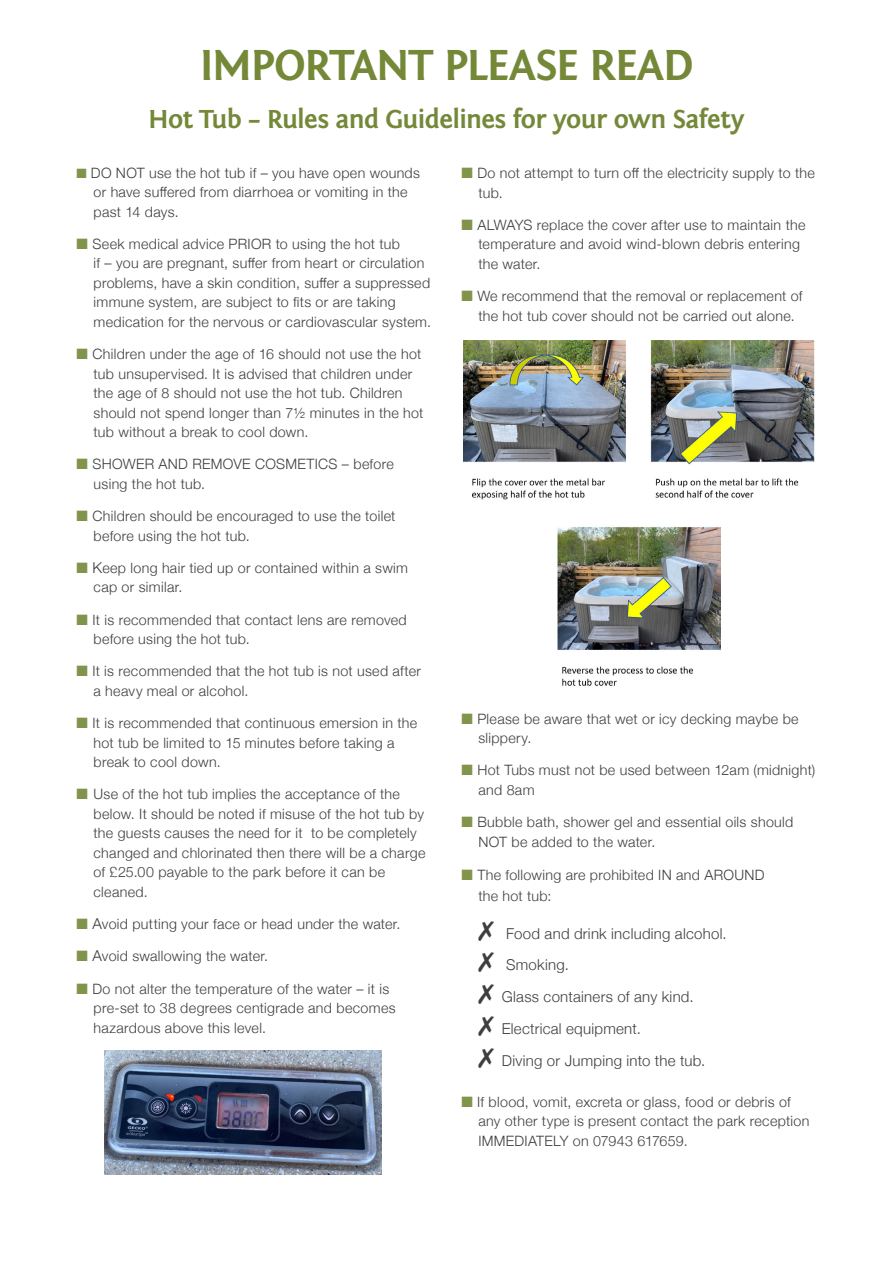
<style>
.page{position:relative;width:893px;height:1263px;background:#fff}
.page>*{position:absolute;margin:0;border:0;box-sizing:border-box;transform-origin:0 0}
.t1{font:700 45px "Fontin Sans";letter-spacing:-.035em;color:#748838}
.t2{font:700 27px "Fontin Sans";letter-spacing:-.025em;color:#748838}
.t3{font:300 15px/31.7px "Helvetica Neue";letter-spacing:.015em;color:#3e3e3f}
.t4{font:300 14.25px/19.5px "Helvetica Neue";letter-spacing:.025em;color:#3e3e3f}
.s1{color:#82944c}
.s2{font-size:15px}
</style>
<div class="page">
<img style="left:104px;top:1050px;width:277px;height:124px">
<img style="left:463px;top:340px;width:351px;height:160px">
<img style="left:557px;top:527px;width:164px;height:159px">
<p class="t1" style="left:200px;top:41px;width:495px">IMPORTANT PLEASE READ</p>
<p class="t2" style="left:148px;top:104px;width:598px">Hot Tub – Rules and Guidelines for your own Safety</p>
<p class="t4" style="left:94px;top:162px;width:328px;text-indent:-17px"><span class="s1">■</span> DO NOT use the hot tub if – you have open wounds or have suffered from diarrhoea or vomiting in the past 14 days.</p>
<p class="t4" style="left:94px;top:233px;width:339px;text-indent:-17px"><span class="s1">■</span> Seek medical advice PRIOR to using the hot tub<br>if – you are pregnant, suffer from heart or circulation problems, have a skin condition, suffer a suppressed immune system, are subject to fits or are taking medication for the nervous or cardiovascular system.</p>
<p class="t4" style="left:94px;top:343px;width:331px;text-indent:-17px"><span class="s1">■</span> Children under the age of 16 should not use the hot tub unsupervised. It is advised that children under the age of 8 should not use the hot tub. Children should not spend longer than 7½ minutes in the hot tub without a break to cool down.</p>
<p class="t4" style="left:94px;top:453px;width:302px;text-indent:-17px"><span class="s1">■</span> SHOWER AND REMOVE COSMETICS – before using the hot tub.</p>
<p class="t4" style="left:94px;top:505px;width:303px;text-indent:-17px"><span class="s1">■</span> Children should be encouraged to use the toilet before using the hot tub.</p>
<p class="t4" style="left:94px;top:557px;width:316px;text-indent:-17px"><span class="s1">■</span> <span class="s2">K</span>eep long hair tied up or contained within a swim cap or similar.</p>
<p class="t4" style="left:94px;top:609px;width:315px;text-indent:-17px"><span class="s1">■</span> It is recommended that contact lens are removed before using the hot tub.</p>
<p class="t4" style="left:94px;top:660px;width:329px;text-indent:-17px"><span class="s1">■</span> It is recommended that the hot tub is not used after a heavy meal or alcohol.</p>
<p class="t4" style="left:94px;top:712px;width:325px;text-indent:-17px"><span class="s1">■</span> It is recommended that continuous emersion in the hot tub be limited to 15 minutes before taking a break to cool down.</p>
<p class="t4" style="left:94px;top:783px;width:333px;text-indent:-17px"><span class="s1">■</span> Use of the hot tub implies the acceptance of the below. It should be noted if misuse of the hot tub by the guests causes the need for it to be completely changed and chlorinated then there will be a charge of £25.00 payable to the park before it can be cleaned.</p>
<p class="t4" style="left:77px;top:913px;width:326px"><span class="s1">■</span> <span class="s2">A</span>void putting your face or head under the water.</p>
<p class="t4" style="left:77px;top:945px;width:193px"><span class="s1">■</span> <span class="s2">A</span>void swallowing the water.</p>
<p class="t4" style="left:94px;top:978px;width:304px;text-indent:-17px"><span class="s1">■</span> Do not alter the temperature of the water – it is pre-set to 38 degrees centigrade and becomes hazardous above this level.</p>
<p class="t4" style="left:478px;top:162px;width:338px;text-indent:-17px"><span class="s1">■</span> Do not attempt to turn off the electricity supply to the tub.</p>
<p class="t4" style="left:478px;top:214px;width:329px;text-indent:-17px"><span class="s1">■</span> ALWAYS replace the cover after use to maintain the temperature and avoid wind-blown debris entering the water.</p>
<p class="t4" style="left:478px;top:285px;width:326px;text-indent:-17px"><span class="s1">■</span> We recommend that the removal or replacement of the hot tub cover should not be carried out alone.</p>
<p class="t4" style="left:478px;top:708px;width:322px;text-indent:-17px"><span class="s1">■</span> Please be aware that wet or icy decking maybe be slippery.</p>
<p class="t4" style="left:478px;top:759px;width:338px;text-indent:-17px"><span class="s1">■</span> Hot Tubs must not be used between 12am (midnight) and 8am</p>
<p class="t4" style="left:478px;top:811px;width:316px;text-indent:-17px"><span class="s1">■</span> Bubble bath, shower gel and essential oils should<br>NOT be added to the water.</p>
<p class="t4" style="left:478px;top:864px;width:288px;line-height:21px;text-indent:-17px"><span class="s1">■</span> The following are prohibited IN and AROUND the hot tub:</p>
<p class="t3" style="left:478px;top:916px;width:250px">✗ Food and drink including alcohol. ✗ Smoking.<br>✗ Glass containers of any kind.<br>✗ Electrical equipment.<br>✗ Diving or Jumping into the tub.</p>
<p class="t4" style="left:478px;top:1091px;width:333px;text-indent:-17px"><span class="s1">■</span> If blood, vomit, excreta or glass, food or debris of any other type is present contact the park reception<br>IMMEDIATELY on 07943 617659.</p>
</div>
